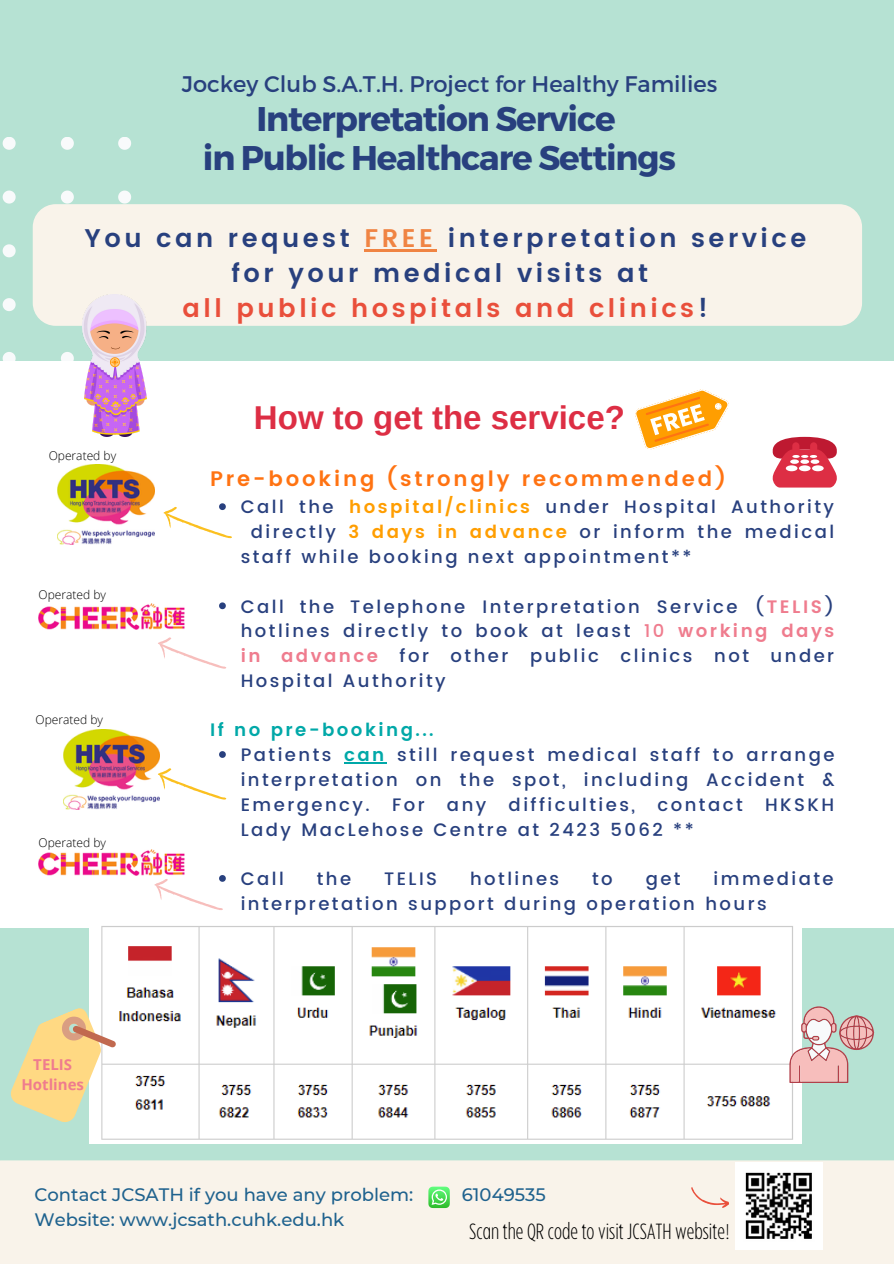
<style>
.page{position:relative;width:894px;height:1264px;background:#fff}
.page>*{position:absolute;margin:0;border:0;box-sizing:border-box;transform-origin:0 0}
.t1{font:700 34.2px/39.5px "Montserrat";letter-spacing:-.035em;color:#28407e;text-align:center}
.t2{font:700 33px "Arimo";color:#dd2e44}
.t3{font:600 25.5px/35px "Poppins";letter-spacing:.135em;color:#28407e;text-align:center}
.t4{font:22.5px "Montserrat";color:#28407e}
.t5{font:200 condensed 21.9px "Balgin";color:#000}
.t6{font:600 21px "Poppins";letter-spacing:.135em;color:#ff7312}
.t7{font:500 18px/24.8px "Poppins";letter-spacing:.135em;color:#28407e;text-align:justify}
.t8{font:500 18px "Montserrat";color:#1f628e}
.t9{font:600 18px "Poppins";letter-spacing:.135em;color:#00a8a8}
.t10{font:700 15px/20.2px "Open Sans";color:#ef7c8e;text-align:center}
.t11{font:300 12px "Open Sans";color:#000}
.s1{color:#f08443}
.s2{color:#e94f3b}
.s3{font-weight:600;color:#ff9e01}
.s4{font-weight:600;color:#ef7c8e}
.s5{color:#ef7c8e}
.s6{font-weight:600;color:#00a8a8}
</style>
<div class="page">
<div style="left:0;top:0;width:893px;height:1263px;background:#b6e2d3"></div>
<svg style="left:3px;top:137px;width:13px;height:13px"></svg>
<svg style="left:61px;top:137px;width:13px;height:13px"></svg>
<svg style="left:118px;top:137px;width:13px;height:13px"></svg>
<svg style="left:3px;top:190px;width:13px;height:13px"></svg>
<svg style="left:61px;top:190px;width:13px;height:13px"></svg>
<svg style="left:118px;top:190px;width:13px;height:13px"></svg>
<svg style="left:3px;top:244px;width:13px;height:13px"></svg>
<svg style="left:3px;top:298px;width:13px;height:13px"></svg>
<svg style="left:3px;top:352px;width:13px;height:9px"></svg>
<svg style="left:61px;top:352px;width:13px;height:9px"></svg>
<div style="left:33px;top:204px;width:828px;height:122px;background:#f9f3ea;border-radius:23px"></div>
<div style="left:0;top:361px;width:893px;height:566px;background:#fff"></div>
<img style="left:89px;top:917px;width:712px;height:225px">
<svg style="left:628px;top:376px;width:102px;height:87px"></svg>
<img style="left:82px;top:295px;width:64px;height:141px">
<svg style="left:789px;top:1006px;width:84px;height:76px"></svg>
<svg style="left:772px;top:437px;width:64px;height:50px"></svg>
<svg style="left:219px;top:602px;width:7px;height:7px"></svg>
<svg style="left:219px;top:751px;width:7px;height:7px"></svg>
<hr style="left:344px;top:762px;width:43px;height:1px;background:#00a8a8">
<div style="left:0;top:1160px;width:893px;height:103px;background:#f9f3ea"></div>
<svg style="left:428px;top:1186px;width:21px;height:21px"></svg>
<img style="left:735px;top:1162px;width:87px;height:87px">
<svg style="left:687px;top:1175px;width:43px;height:35px"></svg>
<img style="left:38px;top:604px;width:147px;height:26px">
<img style="left:57px;top:464px;width:97px;height:80px">
<img style="left:38px;top:849px;width:147px;height:26px">
<img style="left:63px;top:729px;width:97px;height:80px">
<svg style="left:160px;top:503px;width:73px;height:45px"></svg>
<svg style="left:154px;top:765px;width:73px;height:44px"></svg>
<svg style="left:154px;top:634px;width:73px;height:44px"></svg>
<svg style="left:151px;top:875px;width:75px;height:44px"></svg>
<svg style="left:11px;top:1005px;width:112px;height:134px"></svg>
<hr style="left:364px;top:249px;width:72px;height:2px;background:#f08443">
<p class="t4" style="left:182px;top:69px;width:537px">Jockey Club S.A.T.H. Project for Healthy Families</p>
<h1 class="t1" style="left:203px;top:97px;width:474px">Interpretation Service<br>in Public Healthcare Settings</h1>
<h3 class="t3" style="left:84px;top:220px;width:723px">You can request <span class="s1">FREE</span> interpretation service for your medical visits at<br><span class="s2">all public hospitals and clinics</span>!</h3>
<p class="t11" style="left:49px;top:447px;width:69px">Operated by</p>
<p class="t11" style="left:39px;top:586px;width:69px">Operated by</p>
<p class="t11" style="left:36px;top:711px;width:69px">Operated by</p>
<p class="t11" style="left:39px;top:834px;width:69px">Operated by</p>
<p class="t10" style="left:21px;top:1054px;width:64px">TELIS<br>Hotlines</p>
<h2 class="t2" style="left:254px;top:399px;width:372px">How to get the service?</h2>
<p class="t6" style="left:210px;top:467px;width:517px">Pre-booking (strongly recommended)</p>
<p class="t7" style="left:240px;top:495px;width:594px">Call the <span class="s3">hospital/clinics</span> under Hospital Authority</p>
<p class="t7" style="left:251px;top:519px;width:584px">directly <span class="s3">3 days in advance</span> or inform the medical</p>
<p class="t7" style="left:240px;top:544px;width:452px">staff while booking next appointment**</p>
<p class="t7" style="left:240px;top:594px;width:595px">Call the Telephone Interpretation Service (<span class="s4">TELIS</span>) hotlines directly to book at least <span class="s5">10</span> <span class="s4">working days in advance</span> for other public clinics not under Hospital Authority</p>
<p class="t9" style="left:210px;top:719px;width:225px">If no pre-booking...</p>
<p class="t7" style="left:240px;top:742px;width:595px">Patients <span class="s6">can</span> still request medical staff to arrange interpretation on the spot, including Accident &amp; Emergency. For any difficulties, contact HKSKH Lady MacLehose Centre at 2423 5062 **</p>
<p class="t7" style="left:240px;top:866px;width:45px">Call</p>
<p class="t7" style="left:316px;top:866px;width:36px">the</p>
<p class="t7" style="left:384px;top:866px;width:55px">TELIS</p>
<p class="t7" style="left:470px;top:866px;width:91px">hotlines</p>
<p class="t7" style="left:592px;top:866px;width:22px">to</p>
<p class="t7" style="left:645px;top:866px;width:36px">get</p>
<p class="t7" style="left:240px;top:866px;width:594px;text-indent:473px">immediate interpretation support during operation hours</p>
<p class="t8" style="left:34px;top:1183px;width:380px">Contact JCSATH if you have any problem:</p>
<p class="t8" style="left:461px;top:1183px;width:85px">61049535</p>
<p class="t8" style="left:34px;top:1208px;width:311px">Website: www.jcsath.cuhk.edu.hk</p>
<p class="t5" style="left:469px;top:1222px;width:262px">Scan the QR code to visit JCSATH website!</p>
</div>
